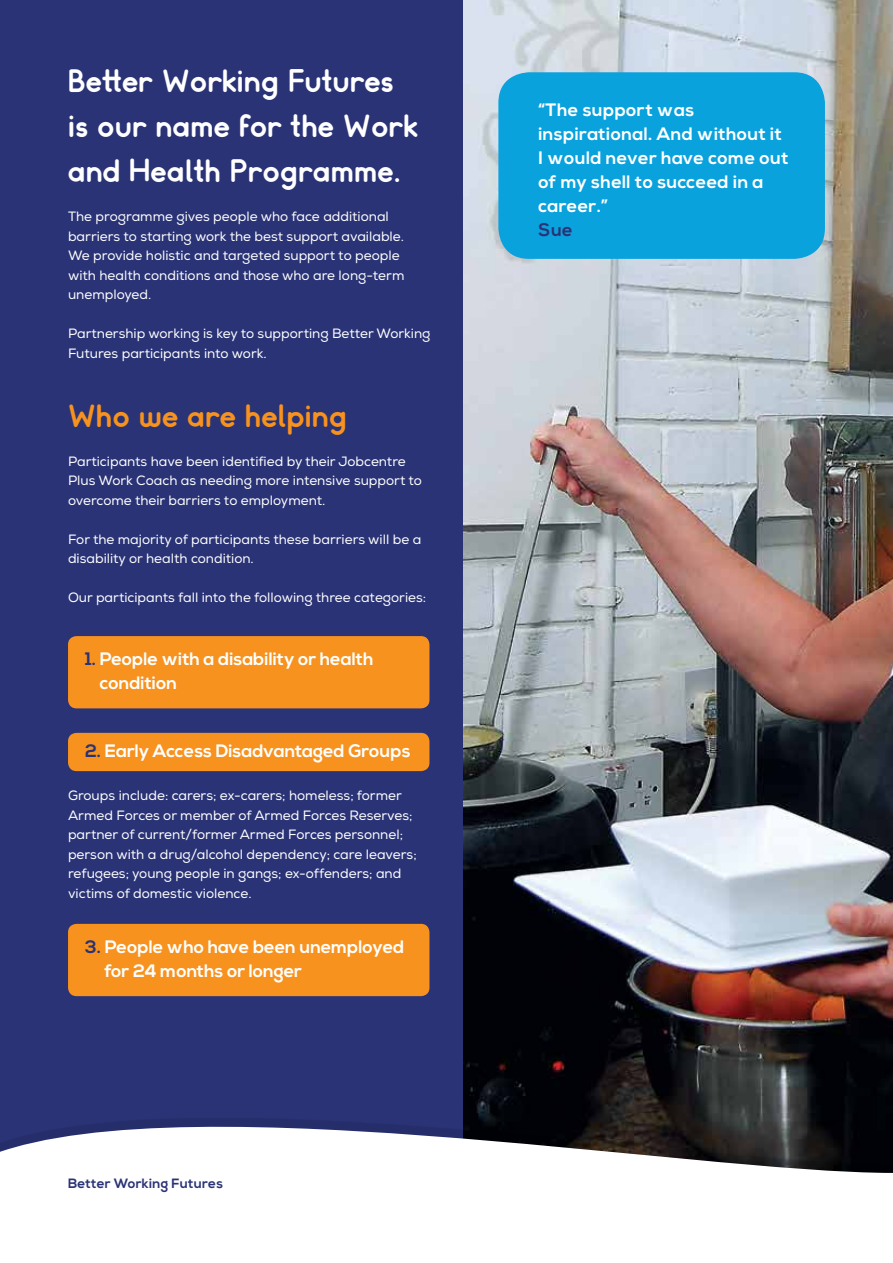
<style>
.page{position:relative;width:893px;height:1263px;background:#fff}
.page>*{position:absolute;margin:0;border:0;box-sizing:border-box;transform-origin:0 0}
.t1{font:30px/45px "Somatic Rounded";letter-spacing:.02em;color:#fff}
.t2{font:30px "Somatic Rounded";letter-spacing:.02em;color:#f7921e}
.t3{font:700 18px/24px "Nexa";color:#fff}
.t4{font:700 18px/24px "Nexa";letter-spacing:.02em;color:#fff}
.t5{font:700 18px "Nexa";color:#2a3376}
.t6{font:13.5px/19.5px "Nexa";color:#fff}
.t7{font:700 13.5px "Nexa";letter-spacing:.02em;color:#2a3376}
.s1{color:#2a3376}
</style>
<div class="page">
<div style="left:0;top:0;width:893px;height:1188px;background:#2a3376"></div>
<img style="left:463px;top:0;width:430px;height:1077px">
<svg style="left:0;top:1077px;width:893px;height:111px"></svg>
<div style="left:68px;top:636px;width:361px;height:72px;background:#f7921e;border-radius:9px"></div>
<div style="left:68px;top:924px;width:361px;height:72px;background:#f7921e;border-radius:9px"></div>
<div style="left:68px;top:733px;width:361px;height:38px;background:#f7921e;border-radius:9px"></div>
<div style="left:498px;top:72px;width:327px;height:187px;background:#09a2dd;border-radius:31px"></div>
<h1 class="t1" style="left:68px;top:62px;width:351px">Better Working Futures is our name for the Work and Health Programme.</h1>
<p class="t6" style="left:68px;top:207px;width:338px">The programme gives people who face additional barriers to starting work the best support available.<br>We provide holistic and targeted support to people with health conditions and those who are long-term unemployed.</p>
<p class="t6" style="left:68px;top:324px;width:364px">Partnership working is key to supporting Better Working<br>Futures participants into work.</p>
<h1 class="t2" style="left:68px;top:403px;width:280px">Who we are helping</h1>
<p class="t6" style="left:68px;top:451px;width:355px">Participants have been identified by their Jobcentre<br>Plus Work Coach as needing more intensive support to overcome their barriers to employment.</p>
<p class="t6" style="left:68px;top:529px;width:355px">For the majority of participants these barriers will be a disability or health condition.</p>
<p class="t6" style="left:68px;top:588px;width:360px">Our participants fall into the following three categories:</p>
<h2 class="t3" style="left:100px;top:648px;width:275px;text-indent:-15px"><span class="s1">1.</span> People with a disability or health condition</h2>
<h2 class="t3" style="left:85px;top:739px;width:327px"><span class="s1">2.</span> Early Access Disadvantaged Groups</h2>
<p class="t6" style="left:68px;top:786px;width:350px">Groups include: carers; ex-carers; homeless; former Armed Forces or member of Armed Forces Reserves; partner of current/former Armed Forces personnel; person with a drug/alcohol dependency; care leavers; refugees; young people in gangs; ex-offenders; and victims of domestic violence.</p>
<h2 class="t3" style="left:105px;top:936px;width:301px;text-indent:-20px"><span class="s1">3.</span> People who have been unemployed for 24 months or longer</h2>
<p class="t7" style="left:68px;top:1175px;width:156px">Better Working Futures</p>
<h2 class="t4" style="left:538px;top:98px;width:252px">“The support was inspirational. And without it<br>I would never have come out of my shell to succeed in a career.”</h2>
<h2 class="t5" style="left:538px;top:219px;width:36px">Sue</h2>
</div>
